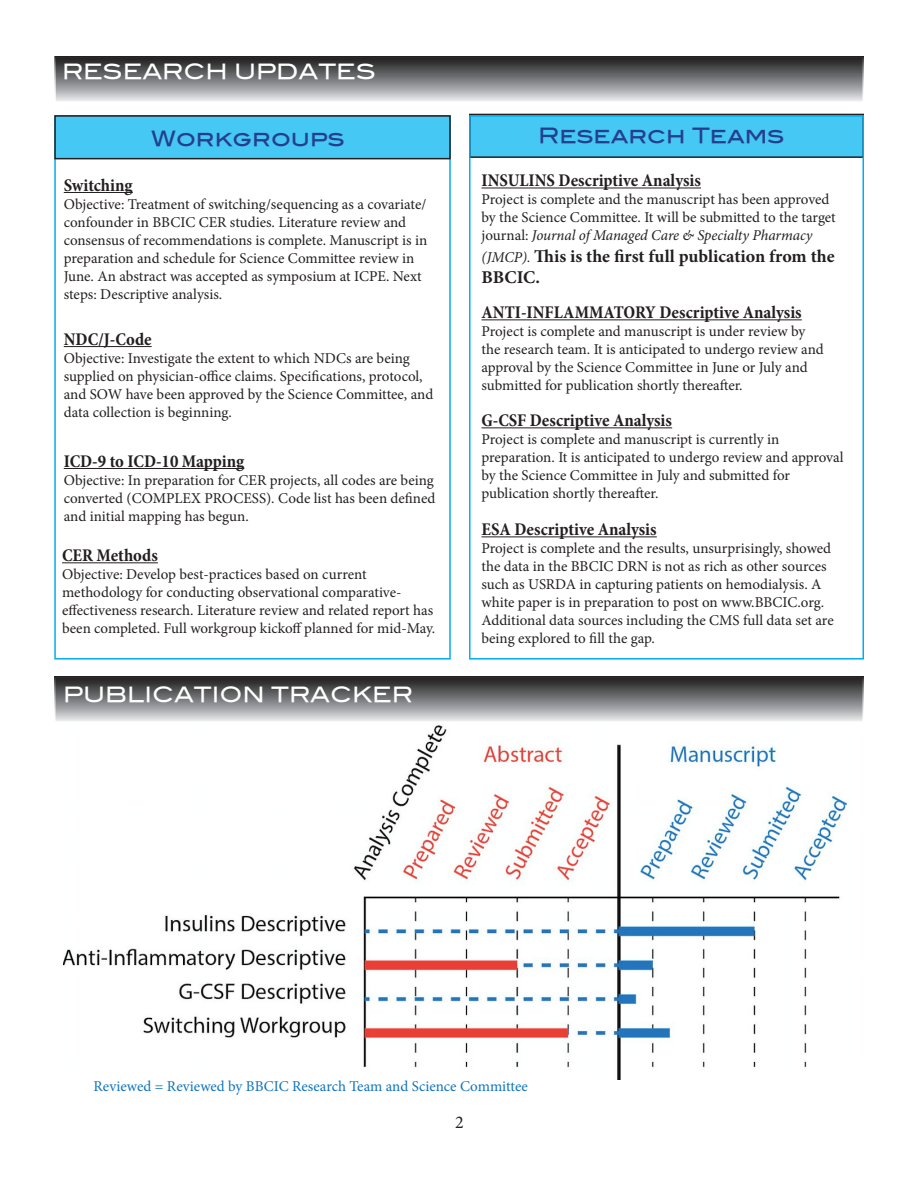
<style>
.page{position:relative;width:918px;height:1188px;background:#fff}
.page>*{position:absolute;margin:0;border:0;box-sizing:border-box;transform-origin:0 0}
.t1{font:21px "Blair Md ITCTT Medium";color:#fff}
.t2{font:21px "Blair Md ITCTT Medium";color:#253f8e}
.t3{font:700 condensed 18px "Minion Pro";color:#231f20}
.t4{font:700 18px/21.6px "Minion Pro";color:#231f20}
.t5{font:18px "Minion Pro";color:#231f20}
.t6{font:15px/18px "Minion Pro";color:#231f20}
.t7{font:15px "Minion Pro";color:#1074bc}
.s1{font-style:italic}
.s2{font-weight:400;font-style:italic;font-size:15px}
</style>
<div class="page">
<img style="left:64px;top:725px;width:784px;height:355px">
<div style="left:55px;top:677px;width:808px;height:45px;background:linear-gradient(to bottom,#181718,#e4e6e9)"></div>
<div style="left:54px;top:676px;width:810px;height:47px;border:2px solid #fff"></div>
<div style="left:55px;top:57px;width:808px;height:45px;background:linear-gradient(to bottom,#181719,#e4e6ea)"></div>
<div style="left:54px;top:56px;width:810px;height:47px;border:2px solid #fff"></div>
<div style="left:55px;top:116px;width:395px;height:43px;background:#45c8f4"></div>
<div style="left:54px;top:115px;width:397px;height:44px;border:2px solid #231f20"></div>
<div style="left:470px;top:114px;width:393px;height:43px;background:#45c8f4"></div>
<div style="left:469px;top:114px;width:395px;height:44px;border:2px solid #231f20"></div>
<div style="left:469px;top:115px;width:395px;height:545px;border:2px solid #00aeef"></div>
<hr style="left:64px;top:192px;width:69px;height:1px;background:#231f20">
<hr style="left:64px;top:346px;width:88px;height:1px;background:#231f20">
<hr style="left:64px;top:468px;width:180px;height:1px;background:#231f20">
<hr style="left:62px;top:562px;width:96px;height:1px;background:#231f20">
<hr style="left:482px;top:188px;width:219px;height:1px;background:#231f20">
<hr style="left:482px;top:319px;width:320px;height:1px;background:#231f20">
<hr style="left:482px;top:427px;width:190px;height:1px;background:#231f20">
<hr style="left:482px;top:536px;width:175px;height:1px;background:#231f20">
<p class="t1" style="left:62px;top:55px;width:315px">RESEARCH UPDATES</p>
<p class="t2" style="left:151px;top:121px;width:195px">Workgroups</p>
<p class="t2" style="left:538px;top:118px;width:248px">Research Teams</p>
<p class="t3" style="left:64px;top:173px;width:70px">Switching</p>
<p class="t6" style="left:64px;top:195px;width:365px">Objective: Treatment of switching/sequencing as a covariate/ confounder in BBCIC CER studies. Literature review and consensus of recommendations is complete. Manuscript is in preparation and schedule for Science Committee review in June. An abstract was accepted as symposium at ICPE. Next steps: Descriptive analysis.</p>
<p class="t3" style="left:64px;top:327px;width:89px">NDC/J-Code</p>
<p class="t6" style="left:64px;top:349px;width:371px">Objective: Investigate the extent to which NDCs are being supplied on physician-office claims. Specifications, protocol, and SOW have been approved by the Science Committee, and data collection is beginning.</p>
<p class="t3" style="left:64px;top:449px;width:182px">ICD-9 to ICD-10 Mapping</p>
<p class="t6" style="left:64px;top:471px;width:373px;text-align:justify">Objective: In preparation for CER projects, all codes are being converted (COMPLEX PROCESS). Code list has been defined and initial mapping has begun.</p>
<p class="t3" style="left:62px;top:543px;width:97px">CER Methods</p>
<p class="t6" style="left:62px;top:565px;width:375px">Objective: Develop best-practices based on current methodology for conducting observational comparative&shy;effectiveness research. Literature review and related report has been completed. Full workgroup kickoff planned for mid-May.</p>
<p class="t1" style="left:63px;top:677px;width:352px">PUBLICATION TRACKER</p>
<p class="t3" style="left:482px;top:168px;width:221px">INSULINS Descriptive Analysis</p>
<p class="t6" style="left:482px;top:190px;width:356px">Project is complete and the manuscript has been approved by the Science Committee. It will be submitted to the target journal: <span class="s1">Journal of Managed Care &amp; Specialty Pharmacy</span></p>
<p class="t4" style="left:482px;top:245px;width:355px"><span class="s2">(JMCP).</span> This is the first full publication from the<br>BBCIC.</p>
<p class="t3" style="left:482px;top:300px;width:322px">ANTI-INFLAMMATORY Descriptive Analysis</p>
<p class="t6" style="left:482px;top:322px;width:344px">Project is complete and manuscript is under review by the research team. It is anticipated to undergo review and approval by the Science Committee in June or July and submitted for publication shortly thereafter.</p>
<p class="t3" style="left:482px;top:408px;width:192px">G-CSF Descriptive Analysis</p>
<p class="t6" style="left:482px;top:430px;width:364px">Project is complete and manuscript is currently in preparation. It is anticipated to undergo review and approval by the Science Committee in July and submitted for publication shortly thereafter.</p>
<p class="t3" style="left:482px;top:517px;width:177px">ESA Descriptive Analysis</p>
<p class="t6" style="left:482px;top:539px;width:354px">Project is complete and the results, unsurprisingly, showed the data in the BBCIC DRN is not as rich as other sources such as USRDA in capturing patients on hemodialysis. A white paper is in preparation to post on www.BBCIC.org.<br>Additional data sources including the CMS full data set are being explored to fill the gap.</p>
<p class="t7" style="left:94px;top:1076px;width:436px">Reviewed = Reviewed by BBCIC Research Team and Science Committee</p>
<p class="t5" style="left:455px;top:1110px;width:10px">2</p>
</div>
